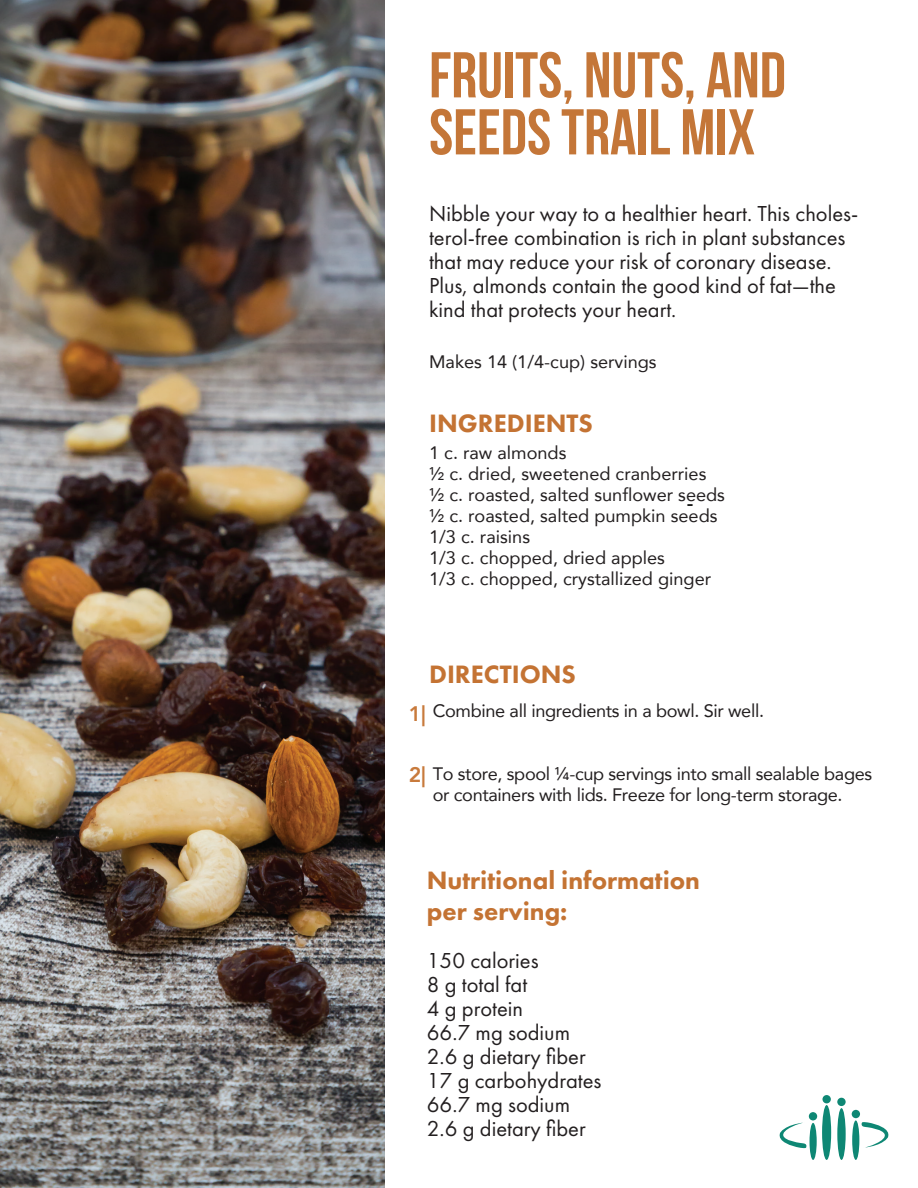
<style>
.page{position:relative;width:918px;height:1188px;background:#fff}
.page>*{position:absolute;margin:0;border:0;box-sizing:border-box;transform-origin:0 0}
.t1{font:64.5px/57px "Bebas Neue";color:#c47638}
.t2{font:800 26.1px/31.3px "Futura PT";color:#c47333}
.t3{font:22.5px/24px "Futura PT";color:#231f20}
.t4{font:800 21px "Avenir";color:#c87a3c}
.t5{font:18px/21px "Avenir";color:#231f20}
.t6{font:18px/21px "Avenir";letter-spacing:-.02em;color:#231f20}
.t7{font:700 18px "Times New Roman";color:#050504}
</style>
<div class="page">
<img style="left:0;top:0;width:384px;height:1188px">
<svg style="left:779px;top:1122px;width:28px;height:27px"></svg>
<svg style="left:861px;top:1122px;width:28px;height:26px"></svg>
<div style="left:837px;top:1098px;width:9px;height:8px;background:#0e8774;border-radius:50%"></div>
<div style="left:823px;top:1095px;width:8px;height:8px;background:#0e8774;border-radius:50%"></div>
<div style="left:809px;top:1112px;width:8px;height:8px;background:#0e8774;border-radius:50%"></div>
<div style="left:852px;top:1110px;width:8px;height:8px;background:#0e8774;border-radius:50%"></div>
<div style="left:822px;top:1105px;width:9px;height:55px;background:#0e8774;border-radius:50%"></div>
<div style="left:837px;top:1108px;width:9px;height:52px;background:#0e8774;border-radius:50%"></div>
<div style="left:852px;top:1120px;width:7px;height:40px;background:#0e8774;border-radius:50%"></div>
<div style="left:810px;top:1123px;width:7px;height:37px;background:#0e8774;border-radius:50%"></div>
<h1 class="t1" style="left:429px;top:46px;width:358px">FRUITS, NUTS, AND<br>SEEDS TRAIL MIX</h1>
<p class="t3" style="left:429px;top:201px;width:431px">Nibble your way to a healthier heart. This choles&shy;terol-free combination is rich in plant substances that may reduce your risk of coronary disease.<br>Plus, almonds contain the good kind of fat—the kind that protects your heart.</p>
<p class="t5" style="left:429px;top:351px;width:229px">Makes 14 (1/4-cup) servings</p>
<p class="t2" style="left:429px;top:407px;width:165px">INGREDIENTS</p>
<p class="t5" style="left:429px;top:442px;width:297px">1 c. raw almonds<br>½ c. dried, sweetened cranberries ½ c. roasted, salted sunflower seeds ½ c. roasted, salted pumpkin seeds<br>1/3 c. raisins<br>1/3 c. chopped, dried apples<br>1/3 c. chopped, crystallized ginger</p>
<p class="t7" style="left:687px;top:490px;width:7px">-</p>
<p class="t2" style="left:429px;top:658px;width:148px">DIRECTIONS</p>
<p class="t6" style="left:433px;top:700px;width:333px">Combine all ingredients in a bowl. Sir well.</p>
<p class="t4" style="left:409px;top:698px;width:19px">1|</p>
<p class="t4" style="left:409px;top:758px;width:19px">2|</p>
<p class="t6" style="left:433px;top:763px;width:441px">To store, spool ¼-cup servings into small sealable bages or containers with lids. Freeze for long-term storage.</p>
<p class="t2" style="left:427px;top:864px;width:275px">Nutritional information per serving:</p>
<p class="t3" style="left:427px;top:948px;width:176px">150 calories<br>8 g total fat<br>4 g protein<br>66.7 mg sodium<br>2.6 g dietary fiber<br>17 g carbohydrates<br>66.7 mg sodium<br>2.6 g dietary fiber</p>
</div>
